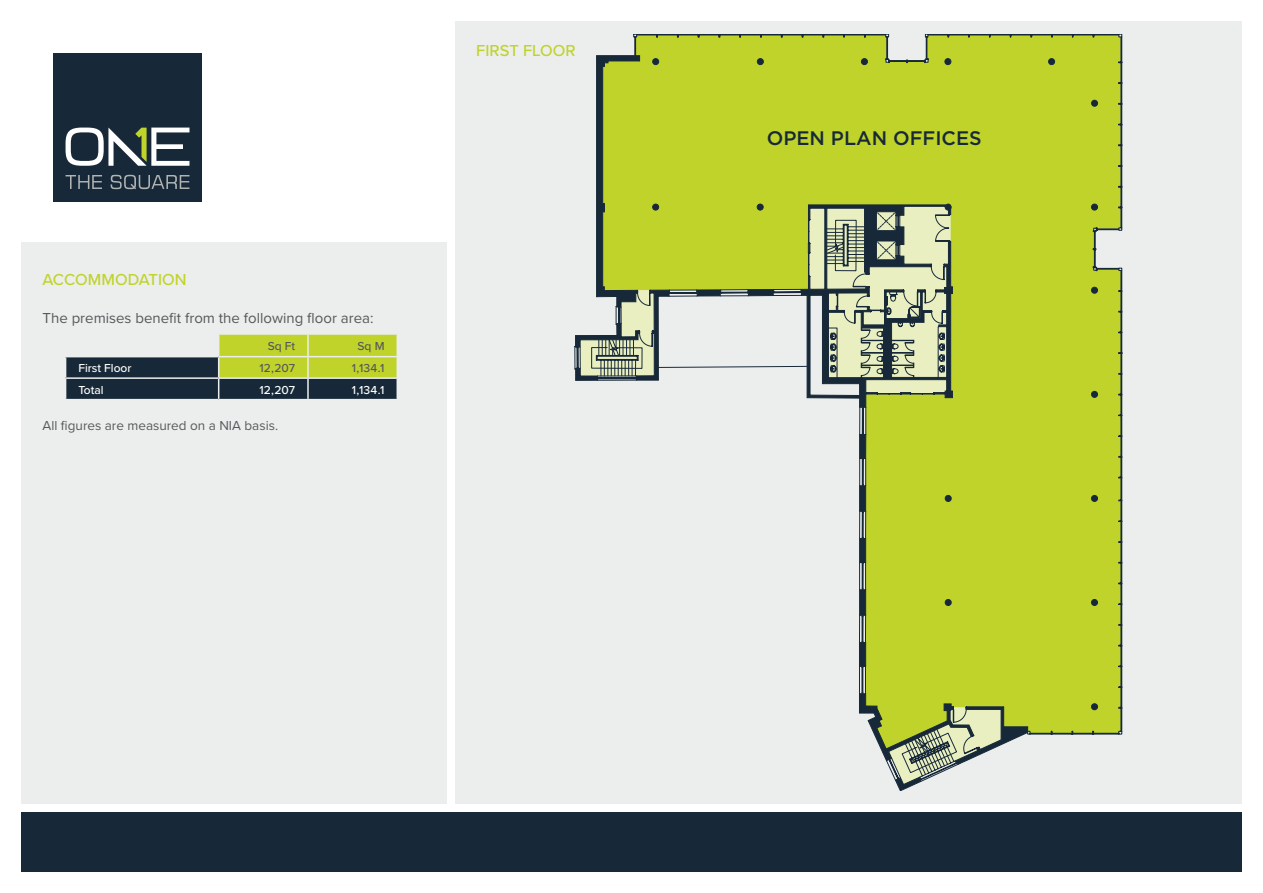
<style>
.page{position:relative;width:1263px;height:893px;background:#fff}
.page>*{position:absolute;margin:0;border:0;box-sizing:border-box;transform-origin:0 0}
.t1{font:500 19.65px "Gotham";color:#172938}
.t2{font:500 16.5px "Proxima Nova";color:#c0d32b}
.t3{font:15px "Proxima Nova";color:#57585a}
.t4{font:13.5px "Proxima Nova";color:#57585a}
.t5{font:500 12px "Proxima Nova";color:#fff}
.t6{font:500 12px "Proxima Nova";color:#57585a}
</style>
<div class="page">
<div style="left:21px;top:242px;width:425px;height:562px;background:#eceeee"></div>
<div style="left:455px;top:21px;width:787px;height:783px;background:#eceeee"></div>
<div style="left:633px;top:34px;width:489px;height:701px;background:#c0d32b"></div>
<svg style="left:633px;top:289px;width:347px;height:446px"></svg>
<div style="left:860px;top:435px;width:6px;height:23px;background:#172938"></div>
<div style="left:859px;top:434px;width:7px;height:25px;border:1px solid #172938"></div>
<div style="left:859px;top:486px;width:7px;height:25px;background:#172938;border:1px solid #172938"></div>
<div style="left:859px;top:538px;width:7px;height:25px;background:#172938;border:1px solid #172938"></div>
<div style="left:859px;top:590px;width:7px;height:25px;background:#172938;border:1px solid #172938"></div>
<div style="left:859px;top:642px;width:7px;height:24px;background:#172938"></div>
<svg style="left:859px;top:693px;width:169px;height:98px"></svg>
<svg style="left:1048px;top:59px;width:6px;height:6px"></svg>
<div style="left:1048px;top:58px;width:7px;height:7px;border:1px solid #172938;border-radius:50%"></div>
<svg style="left:1091px;top:100px;width:6px;height:6px"></svg>
<div style="left:1091px;top:100px;width:7px;height:6px;border:1px solid #172938;border-radius:50%"></div>
<svg style="left:1091px;top:204px;width:6px;height:6px"></svg>
<div style="left:1091px;top:204px;width:7px;height:6px;border:1px solid #172938;border-radius:50%"></div>
<svg style="left:1091px;top:287px;width:6px;height:6px"></svg>
<div style="left:1091px;top:287px;width:7px;height:6px;border:1px solid #172938;border-radius:50%"></div>
<svg style="left:1091px;top:391px;width:6px;height:6px"></svg>
<div style="left:1091px;top:391px;width:7px;height:6px;border:1px solid #172938;border-radius:50%"></div>
<svg style="left:1091px;top:495px;width:6px;height:6px"></svg>
<div style="left:1091px;top:495px;width:7px;height:7px;border:1px solid #172938;border-radius:50%"></div>
<svg style="left:945px;top:495px;width:6px;height:6px"></svg>
<div style="left:945px;top:495px;width:6px;height:7px;border:1px solid #172938;border-radius:50%"></div>
<svg style="left:1091px;top:599px;width:6px;height:6px"></svg>
<div style="left:1091px;top:599px;width:7px;height:7px;border:1px solid #172938;border-radius:50%"></div>
<svg style="left:945px;top:599px;width:6px;height:6px"></svg>
<div style="left:945px;top:599px;width:6px;height:7px;border:1px solid #172938;border-radius:50%"></div>
<svg style="left:1091px;top:704px;width:6px;height:6px"></svg>
<div style="left:1091px;top:704px;width:7px;height:6px;border:1px solid #172938;border-radius:50%"></div>
<svg style="left:575px;top:55px;width:378px;height:353px"></svg>
<div style="left:66px;top:357px;width:153px;height:21px;background:#172938"></div>
<div style="left:66px;top:378px;width:153px;height:22px;background:#172938"></div>
<hr style="left:65px;top:377px;width:154px;height:2px;background:#eceeee">
<svg style="left:218px;top:334px;width:179px;height:65px;background:#8ea03b"></svg>
<hr style="left:308px;top:377px;width:90px;height:2px;background:#eceeee">
<hr style="left:307px;top:379px;width:2px;height:20px;background:#eceeee">
<hr style="left:396px;top:379px;width:2px;height:20px;background:#eceeee">
<hr style="left:65px;top:399px;width:154px;height:1px;background:#eceeee">
<div style="left:21px;top:812px;width:1221px;height:60px;background:#172938"></div>
<div style="left:53px;top:53px;width:149px;height:149px;background:#172938"></div>
<svg style="left:66px;top:175px;width:36px;height:14px"></svg>
<svg style="left:111px;top:175px;width:78px;height:14px"></svg>
<svg style="left:66px;top:128px;width:123px;height:38px"></svg>
<p class="t2" style="left:43px;top:267px;width:146px">ACCOMMODATION</p>
<p class="t3" style="left:43px;top:307px;width:332px">The premises benefit from the following floor area:</p>
<p class="t6" style="left:268px;top:337px;width:29px">Sq Ft</p>
<p class="t6" style="left:358px;top:337px;width:28px">Sq M</p>
<p class="t5" style="left:78px;top:359px;width:55px">First Floor</p>
<p class="t6" style="left:259px;top:359px;width:37px">12,207</p>
<p class="t6" style="left:352px;top:359px;width:34px">1,134.1</p>
<p class="t5" style="left:78px;top:381px;width:27px">Total</p>
<p class="t5" style="left:259px;top:381px;width:37px">12,207</p>
<p class="t5" style="left:352px;top:381px;width:34px">1,134.1</p>
<p class="t4" style="left:43px;top:416px;width:237px">All figures are measured on a NIA basis.</p>
<p class="t2" style="left:476px;top:38px;width:101px">FIRST FLOOR</p>
<p class="t1" style="left:767px;top:125px;width:216px">OPEN PLAN OFFICES</p>
</div>
